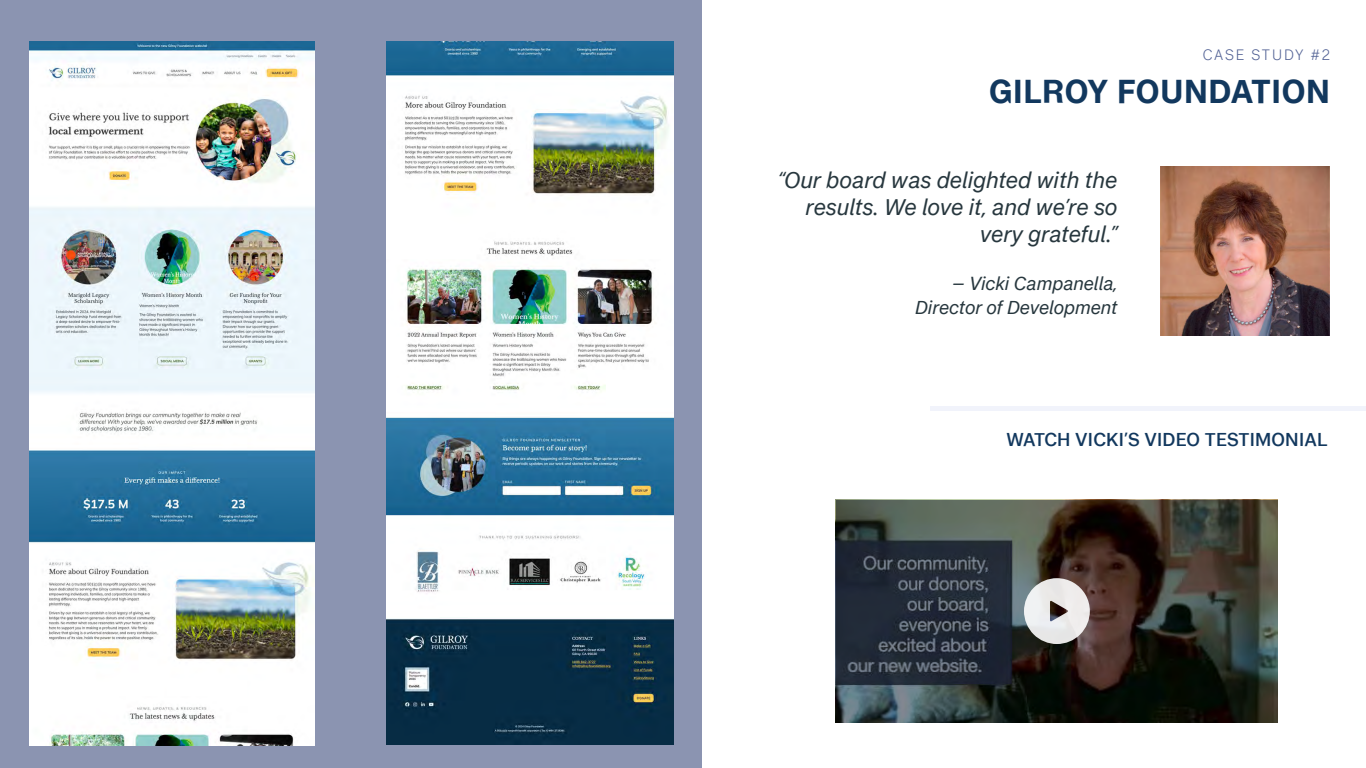
<style>
.page{position:relative;width:1366px;height:768px;background:#fff}
.page>*{position:absolute;margin:0;border:0;box-sizing:border-box;transform-origin:0 0}
.t1{font:600 33px "Scoop";letter-spacing:.02em;color:#12385e}
.t2{font:italic 23px/27px "Scoop";color:#27373e;text-align:right}
.t3{font:italic 19px/24px "Scoop";color:#27373e;text-align:right}
.t4{font:500 19px "Scoop";letter-spacing:.01em;color:#12385e}
.t5{font:300 15px "Scoop";letter-spacing:.115em;color:#526295}
</style>
<div class="page">
<div style="left:0;top:0;width:702px;height:768px;background:#8b94b1"></div>
<div style="left:930px;top:406px;width:436px;height:5px;background:#f1f3fb"></div>
<img style="left:1160px;top:166px;width:170px;height:170px">
<svg style="left:836px;top:500px;width:442px;height:222px"></svg>
<svg style="left:1024px;top:578px;width:66px;height:66px"></svg>
<img style="left:30px;top:41px;width:285px;height:704px">
<img style="left:386px;top:41px;width:288px;height:704px">
<p class="t5" style="left:1203px;top:46px;width:129px">CASE STUDY #2</p>
<h1 class="t1" style="left:989px;top:72px;width:342px">GILROY FOUNDATION</h1>
<p class="t2" style="left:778px;top:166px;width:341px">“Our board was delighted with the results. We love it, and we’re so very grateful.”</p>
<p class="t3" style="left:915px;top:271px;width:204px">– Vicki Campanella,<br>Director of Development</p>
<p class="t4" style="left:1006px;top:428px;width:323px">WATCH VICKI’S VIDEO TESTIMONIAL</p>
</div>
